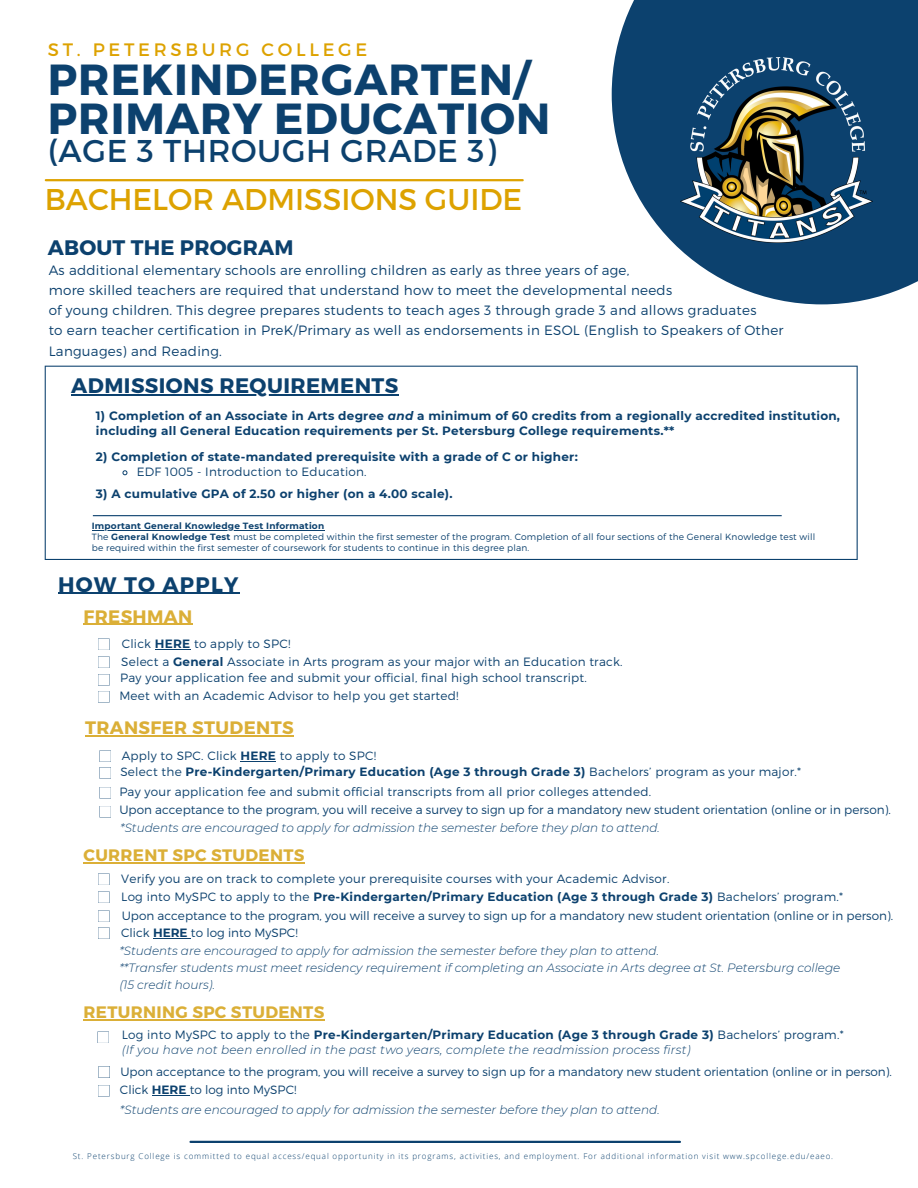
<style>
.page{position:relative;width:918px;height:1188px;background:#fff}
.page>*{position:absolute;margin:0;border:0;box-sizing:border-box;transform-origin:0 0}
.t1{font:700 43.5px "Montserrat";letter-spacing:.02em;color:#0c416e}
.t2{font:31.5px "Montserrat";letter-spacing:.02em;color:#0c416e}
.t3{font:30px "Montserrat";color:#dda200}
.t4{font:700 21px "Montserrat";letter-spacing:.02em;color:#0c416e}
.t5{font:700 21px "Montserrat";letter-spacing:.06em;color:#0c416e}
.t6{font:700 18px "Montserrat";letter-spacing:.02em;color:#dbaf37}
.t7{font:18px "Montserrat";letter-spacing:.205em;color:#dda200}
.t8{font:700 16.65px "Montserrat";letter-spacing:.02em;color:#dbaf37}
.t9{font:300 13.5px/20.2px "Montserrat";letter-spacing:.02em;color:#0c416e}
.t10{font:700 12px/15px "Montserrat";letter-spacing:.02em;color:#0c416e}
.t11{font:300 12px "Montserrat";letter-spacing:.02em;color:#0c416e}
.t12{font:300 12px "Montserrat";color:#0c416e}
.t13{font:italic 300 12px "Montserrat";color:#0c416e}
.t14{font:italic 300 12px "Montserrat";letter-spacing:.02em;color:#0c416e}
.t15{font:300 9px "Montserrat";letter-spacing:.02em;color:#0c416e}
.t16{font:700 9px "Montserrat";letter-spacing:.02em;color:#0c416e}
.t17{font:300 7.95px "Open Sans";letter-spacing:.11em;color:#0c416e}
.s1{font-style:italic}
.s2{font-weight:700}
.s3{font-weight:300}
</style>
<div class="page">
<svg style="left:612px;top:0;width:306px;height:304px;fill:#0c416e"></svg>
<img style="left:681px;top:57px;width:191px;height:186px">
<hr style="left:191px;top:1141px;width:489px;height:2px;background:#0c416e">
<svg style="left:98px;top:639px;width:12px;height:11px"></svg>
<svg style="left:98px;top:656px;width:12px;height:12px"></svg>
<svg style="left:98px;top:674px;width:12px;height:29px"></svg>
<svg style="left:99px;top:806px;width:12px;height:11px"></svg>
<svg style="left:99px;top:750px;width:12px;height:29px"></svg>
<svg style="left:99px;top:787px;width:12px;height:12px"></svg>
<svg style="left:98px;top:874px;width:12px;height:11px"></svg>
<svg style="left:98px;top:891px;width:12px;height:12px"></svg>
<svg style="left:98px;top:910px;width:12px;height:29px"></svg>
<svg style="left:97px;top:1032px;width:12px;height:11px"></svg>
<svg style="left:98px;top:1066px;width:12px;height:12px"></svg>
<svg style="left:98px;top:1085px;width:12px;height:12px"></svg>
<svg style="left:45px;top:366px;width:813px;height:194px"></svg>
<hr style="left:46px;top:179px;width:477px;height:2px;background:#dda200">
<hr style="left:71px;top:395px;width:328px;height:1px;background:#0c416e">
<hr style="left:84px;top:863px;width:221px;height:1px;background:#dbaf37">
<hr style="left:84px;top:624px;width:109px;height:1px;background:#dbaf37">
<hr style="left:85px;top:735px;width:209px;height:1px;background:#dbaf37">
<hr style="left:58px;top:593px;width:182px;height:1px;background:#0c416e">
<hr style="left:155px;top:649px;width:36px;height:1px;background:#0c416e">
<hr style="left:153px;top:938px;width:35px;height:1px;background:#0c416e">
<hr style="left:84px;top:1019px;width:241px;height:1px;background:#dbaf37">
<hr style="left:152px;top:1095px;width:34px;height:1px;background:#0c416e">
<hr style="left:241px;top:761px;width:35px;height:1px;background:#0c416e">
<svg style="left:122px;top:470px;width:6px;height:6px"></svg>
<hr style="left:92px;top:530px;width:232px;height:1px;background:#0c416e">
<hr style="left:93px;top:515px;width:689px;height:1px;background:#0c416e">
<p class="t7" style="left:48px;top:38px;width:321px">ST. PETERSBURG COLLEGE</p>
<p class="t1" style="left:48px;top:51px;width:483px">PREKINDERGARTEN/</p>
<p class="t1" style="left:48px;top:90px;width:504px">PRIMARY EDUCATION</p>
<p class="t2" style="left:48px;top:130px;width:450px">(AGE 3 THROUGH GRADE 3)</p>
<p class="t3" style="left:45px;top:180px;width:479px">BACHELOR ADMISSIONS GUIDE</p>
<p class="t4" style="left:48px;top:234px;width:247px">ABOUT THE PROGRAM</p>
<p class="t9" style="left:49px;top:259px;width:582px">As additional elementary schools are enrolling children as early as three years of age,</p>
<p class="t9" style="left:49px;top:279px;width:625px">more skilled teachers are required that understand how to meet the developmental needs</p>
<p class="t9" style="left:49px;top:300px;width:709px">of young children. This degree prepares students to teach ages 3 through grade 3 and allows graduates</p>
<p class="t9" style="left:49px;top:320px;width:736px">to earn teacher certification in PreK/Primary as well as endorsements in ESOL (English to Speakers of Other<br>Languages) and Reading.</p>
<p class="t4" style="left:71px;top:372px;width:329px">ADMISSIONS REQUIREMENTS</p>
<p class="t10" style="left:96px;top:408px;width:746px">1) Completion of an Associate in Arts degree <span class="s1">and</span> a minimum of 60 credits from a regionally accredited institution, including all General Education requirements per St. Petersburg College requirements.**</p>
<p class="t10" style="left:96px;top:449px;width:483px">2) Completion of state-mandated prerequisite with a grade of C or higher:</p>
<p class="t11" style="left:137px;top:464px;width:231px">EDF 1005 - Introduction to Education.</p>
<p class="t10" style="left:96px;top:487px;width:358px">3) A cumulative GPA of 2.50 or higher (on a 4.00 scale).</p>
<p class="t16" style="left:92px;top:520px;width:234px">Important General Knowledge Test Information</p>
<p class="t15" style="left:92px;top:531px;width:725px">The <span class="s2">General Knowledge Test</span> must be completed within the first semester of the program. Completion of all four sections of the General Knowledge test will</p>
<p class="t15" style="left:92px;top:542px;width:439px">be required within the first semester of coursework for students to continue in this degree plan.</p>
<p class="t5" style="left:58px;top:571px;width:182px">HOW TO APPLY</p>
<p class="t6" style="left:84px;top:605px;width:110px">FRESHMAN</p>
<p class="t11" style="left:122px;top:636px;width:170px">Click <span class="s2">HERE</span> to apply to SPC!</p>
<p class="t11" style="left:121px;top:654px;width:503px">Select a <span class="s2">General</span> Associate in Arts program as your major with an Education track.</p>
<p class="t11" style="left:120px;top:670px;width:468px">Pay your application fee and submit your official, final high school transcript.</p>
<p class="t11" style="left:119px;top:688px;width:341px">Meet with an Academic Advisor to help you get started!</p>
<p class="t6" style="left:85px;top:716px;width:210px">TRANSFER STUDENTS</p>
<p class="t11" style="left:122px;top:748px;width:256px">Apply to SPC. Click <span class="s2">HERE</span> to apply to SPC!</p>
<p class="t10" style="left:120px;top:765px;width:682px"><span class="s3">Select the</span> Pre-Kindergarten/Primary Education (Age 3 through Grade 3) <span class="s3">Bachelors’ program as your major.*</span></p>
<p class="t11" style="left:119px;top:784px;width:533px">Pay your application fee and submit official transcripts from all prior colleges attended.</p>
<p class="t12" style="left:119px;top:802px;width:773px">Upon acceptance to the program, you will receive a survey to sign up for a mandatory new student orientation (online or in person).</p>
<p class="t13" style="left:120px;top:820px;width:541px">*Students are encouraged to apply for admission the semester before they plan to attend.</p>
<p class="t8" style="left:84px;top:845px;width:223px">CURRENT SPC STUDENTS</p>
<p class="t11" style="left:121px;top:871px;width:550px">Verify you are on track to complete your prerequisite courses with your Academic Advisor.</p>
<p class="t10" style="left:121px;top:889px;width:723px"><span class="s3">Log into MySPC to apply to the</span> Pre-Kindergarten/Primary Education (Age 3 through Grade 3) <span class="s3">Bachelors’ program.*</span></p>
<p class="t12" style="left:121px;top:925px;width:178px">Click <span class="s2">HERE</span> to log into MySPC!</p>
<p class="t12" style="left:122px;top:908px;width:773px">Upon acceptance to the program, you will receive a survey to sign up for a mandatory new student orientation (online or in person).</p>
<p class="t13" style="left:119px;top:943px;width:541px">*Students are encouraged to apply for admission the semester before they plan to attend.</p>
<p class="t13" style="left:119px;top:960px;width:723px">**Transfer students must meet residency requirement if completing an Associate in Arts degree at St. Petersburg college</p>
<p class="t13" style="left:119px;top:977px;width:97px">(15 credit hours).</p>
<p class="t8" style="left:84px;top:1001px;width:242px">RETURNING SPC STUDENTS</p>
<p class="t14" style="left:122px;top:1043px;width:571px">(If you have not been enrolled in the past two years, complete the readmission process first)</p>
<p class="t10" style="left:122px;top:1027px;width:723px"><span class="s3">Log into MySPC to apply to the</span> Pre-Kindergarten/Primary Education (Age 3 through Grade 3) <span class="s3">Bachelors’ program.*</span></p>
<p class="t12" style="left:120px;top:1063px;width:773px">Upon acceptance to the program, you will receive a survey to sign up for a mandatory new student orientation (online or in person).</p>
<p class="t12" style="left:120px;top:1082px;width:178px">Click <span class="s2">HERE</span> to log into MySPC!</p>
<p class="t13" style="left:120px;top:1102px;width:541px">*Students are encouraged to apply for admission the semester before they plan to attend.</p>
<p class="t17" style="left:73px;top:1150px;width:762px">St. Petersburg College is committed to equal access/equal opportunity in its programs, activities, and employment. For additional information visit www.spcollege.edu/eaeo.</p>
</div>
